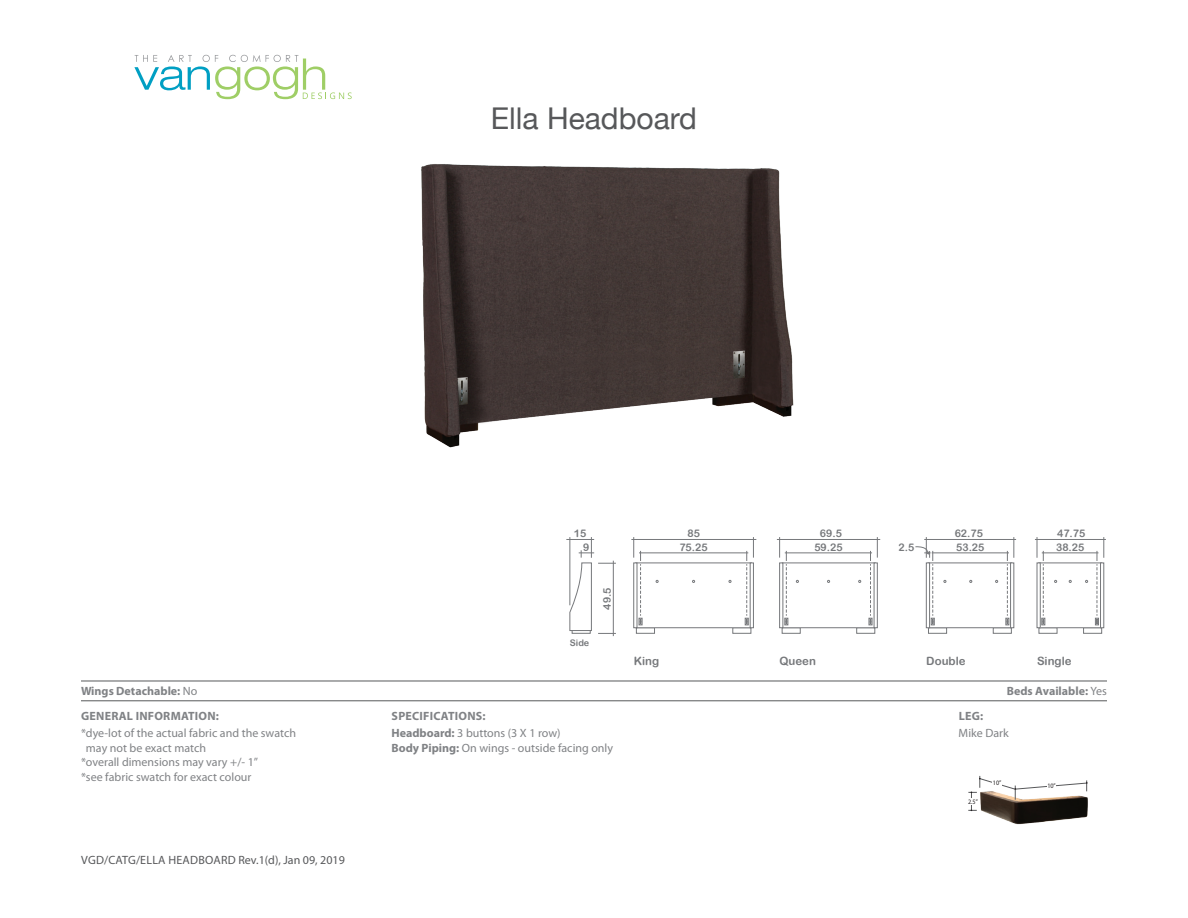
<style>
.page{position:relative;width:1188px;height:918px;background:#fff}
.page>*{position:absolute;margin:0;border:0;box-sizing:border-box;transform-origin:0 0}
.t1{font:30px "Helvetica Neue";color:#57585a}
.t2{font:12px/14.4px "Myriad Pro";color:#808285}
.t3{font:12px "Myriad Pro";letter-spacing:.02em;color:#57585a}
.t4{font:700 12px "Myriad Pro";letter-spacing:.02em;color:#808285}
.t5{font:700 12px "Myriad Pro";color:#808285}
.t6{font:11.4px "Arial Rounded MT Bold";color:#76787b}
.t7{font:10.5px "Arial Rounded MT Bold";color:#76787b}
.t8{font:9px "Arial Rounded MT Bold";color:#76787b}
.t9{font:6.75px "Myriad Pro";color:#231f20;scale:.91 1}
.s1{font-weight:400}
.s2{font-weight:700}
</style>
<div class="page">
<hr style="left:81px;top:700px;width:1026px;height:1px;background:#57585a">
<hr style="left:81px;top:681px;width:1026px;height:1px;background:#57585a">
<img style="left:421px;top:164px;width:373px;height:284px">
<div style="left:928px;top:627px;width:19px;height:7px;border:1px solid #76787b"></div>
<div style="left:993px;top:627px;width:19px;height:7px;border:1px solid #76787b"></div>
<div style="left:1038px;top:627px;width:20px;height:7px;border:1px solid #76787b"></div>
<div style="left:1083px;top:627px;width:19px;height:7px;border:1px solid #76787b"></div>
<div style="left:928px;top:562px;width:84px;height:66px;border:1px solid #76787b"></div>
<div style="left:926px;top:562px;width:4px;height:66px;border:1px solid #76787b"></div>
<div style="left:1010px;top:562px;width:4px;height:66px;border:1px solid #76787b"></div>
<div style="left:782px;top:627px;width:19px;height:7px;border:1px solid #76787b"></div>
<div style="left:856px;top:627px;width:19px;height:7px;border:1px solid #76787b"></div>
<div style="left:782px;top:562px;width:94px;height:66px;border:1px solid #76787b"></div>
<div style="left:779px;top:562px;width:4px;height:66px;border:1px solid #76787b"></div>
<div style="left:874px;top:562px;width:4px;height:66px;border:1px solid #76787b"></div>
<div style="left:636px;top:627px;width:19px;height:7px;border:1px solid #76787b"></div>
<div style="left:732px;top:627px;width:19px;height:7px;border:1px solid #76787b"></div>
<div style="left:635px;top:562px;width:117px;height:66px;border:1px solid #76787b"></div>
<div style="left:633px;top:562px;width:4px;height:66px;border:1px solid #76787b"></div>
<div style="left:750px;top:562px;width:4px;height:66px;border:1px solid #76787b"></div>
<svg style="left:728px;top:580px;width:4px;height:3px"></svg>
<div style="left:1038px;top:562px;width:64px;height:66px;border:1px solid #76787b"></div>
<div style="left:1037px;top:562px;width:4px;height:66px;border:1px solid #76787b"></div>
<div style="left:1100px;top:562px;width:4px;height:66px;border:1px solid #76787b"></div>
<hr style="left:777px;top:539px;width:103px;height:1px;background:#76787b">
<hr style="left:924px;top:539px;width:92px;height:1px;background:#76787b">
<hr style="left:1035px;top:539px;width:71px;height:1px;background:#76787b">
<svg style="left:1037px;top:537px;width:8px;height:88px"></svg>
<svg style="left:869px;top:537px;width:9px;height:88px"></svg>
<svg style="left:779px;top:537px;width:9px;height:88px"></svg>
<svg style="left:1006px;top:537px;width:8px;height:88px"></svg>
<svg style="left:1095px;top:537px;width:9px;height:88px"></svg>
<hr style="left:631px;top:539px;width:125px;height:1px;background:#76787b">
<svg style="left:633px;top:537px;width:9px;height:88px"></svg>
<svg style="left:745px;top:537px;width:9px;height:88px"></svg>
<hr style="left:932px;top:552px;width:77px;height:1px;background:#76787b">
<hr style="left:785px;top:552px;width:87px;height:1px;background:#76787b">
<hr style="left:639px;top:552px;width:109px;height:1px;background:#76787b">
<hr style="left:1042px;top:552px;width:57px;height:1px;background:#76787b">
<hr style="left:613px;top:561px;width:1px;height:75px;background:#76787b">
<svg style="left:566px;top:537px;width:50px;height:97px"></svg>
<svg style="left:915px;top:537px;width:19px;height:88px"></svg>
<svg style="left:134px;top:55px;width:218px;height:44px"></svg>
<img style="left:983px;top:811px;width:105px;height:14px">
<svg style="left:968px;top:776px;width:120px;height:35px"></svg>
<div style="left:966px;top:799px;width:13px;height:6px;background:#fff"></div>
<div style="left:1047px;top:783px;width:8px;height:8px;background:#fff"></div>
<div style="left:992px;top:780px;width:10px;height:8px;background:#fff"></div>
<p class="t1" style="left:491px;top:96px;width:208px">Ella Headboard</p>
<p class="t7" style="left:574px;top:527px;width:14px">15</p>
<p class="t7" style="left:583px;top:541px;width:8px">9</p>
<p class="t8" style="left:570px;top:638px;width:21px">Side</p>
<p class="t7" style="left:601px;top:610px;width:24px;rotate:-90deg">49.5</p>
<p class="t7" style="left:687px;top:527px;width:14px">85</p>
<p class="t7" style="left:820px;top:527px;width:24px">69.5</p>
<p class="t7" style="left:955px;top:527px;width:30px">62.75</p>
<p class="t7" style="left:1057px;top:527px;width:30px">47.75</p>
<p class="t7" style="left:679px;top:541px;width:30px">75.25</p>
<p class="t7" style="left:814px;top:541px;width:30px">59.25</p>
<p class="t7" style="left:898px;top:541px;width:17px">2.5</p>
<p class="t7" style="left:956px;top:541px;width:30px">53.25</p>
<p class="t7" style="left:1056px;top:541px;width:30px">38.25</p>
<p class="t6" style="left:634px;top:655px;width:27px">King</p>
<p class="t6" style="left:780px;top:655px;width:38px">Queen</p>
<p class="t6" style="left:926px;top:655px;width:41px">Double</p>
<p class="t6" style="left:1037px;top:655px;width:36px">Single</p>
<p class="t5" style="left:81px;top:683px;width:118px">Wings Detachable: <span class="s1">No</span></p>
<p class="t5" style="left:1007px;top:683px;width:102px">Beds Available: <span class="s1">Yes</span></p>
<p class="t4" style="left:392px;top:708px;width:96px">SPECIFICATIONS:</p>
<p class="t2" style="left:392px;top:726px;width:171px"><span class="s2">Headboard:</span> 3 buttons (3 X 1 row)</p>
<p class="t2" style="left:392px;top:740px;width:223px"><span class="s2">Body Piping:</span> On wings - outside facing only</p>
<p class="t9" style="left:1071px;top:691px;width:7px">5”</p>
<p class="t4" style="left:81px;top:708px;width:139px">GENERAL INFORMATION:</p>
<p class="t2" style="left:86px;top:726px;width:212px;text-indent:-5px">*dye-lot of the actual fabric and the swatch may not be exact match</p>
<p class="t2" style="left:81px;top:755px;width:179px">*overall dimensions may vary +/- 1”</p>
<p class="t2" style="left:81px;top:769px;width:172px">*see fabric swatch for exact colour</p>
<p class="t4" style="left:959px;top:708px;width:26px">LEG:</p>
<p class="t2" style="left:959px;top:726px;width:52px">Mike Dark</p>
<p class="t9" style="left:993px;top:779px;width:11px">10”</p>
<p class="t9" style="left:1047px;top:781px;width:11px">10”</p>
<p class="t3" style="left:81px;top:852px;width:265px">VGD/CATG/ELLA HEADBOARD Rev.1(d), Jan 09, 2019</p>
<p class="t9" style="left:968px;top:797px;width:12px">2.5”</p>
</div>
